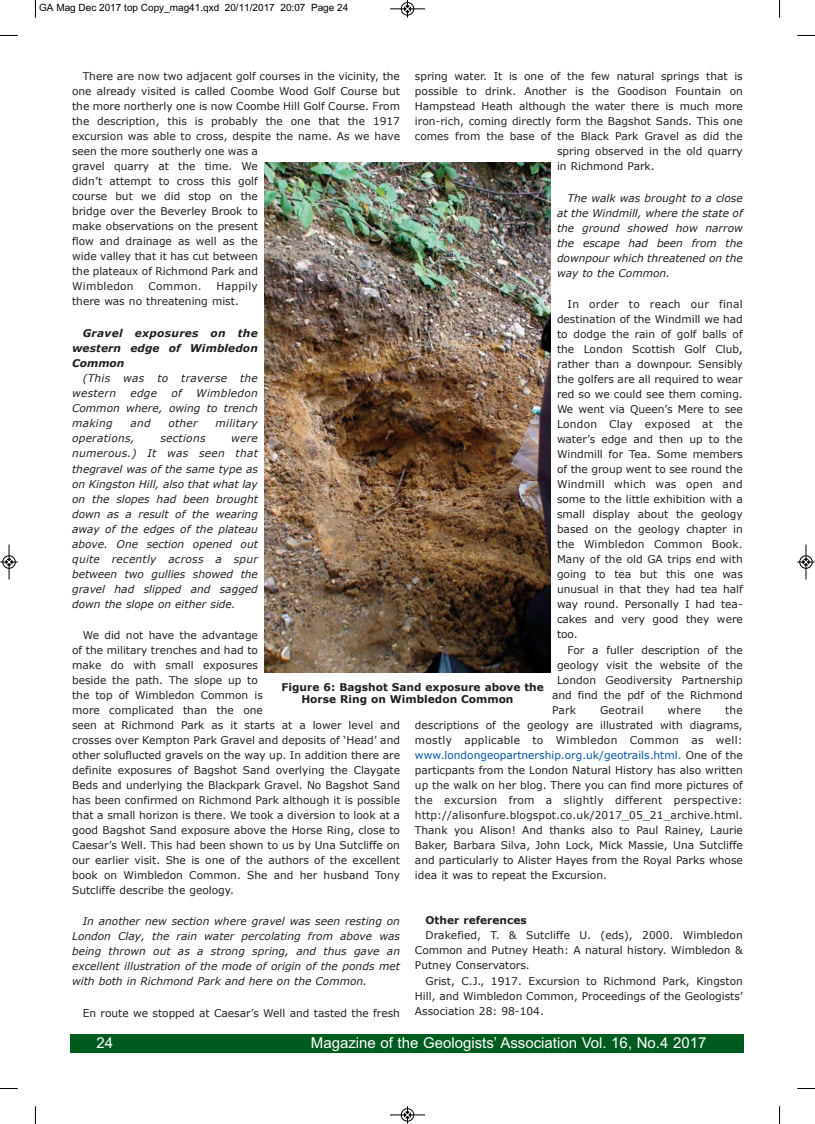
<style>
.page{position:relative;width:815px;height:1124px;background:#fff}
.page>*{position:absolute;margin:0;border:0;box-sizing:border-box;transform-origin:0 0}
.t1{font:15px "Arial";color:#fff}
.t2{font:10.62px/15px "Verdana";color:#231f20;text-align:justify}
.t3{font:italic 10.62px/15px "Verdana";color:#231f20;text-align:justify}
.t4{font:700 10.62px/12.5px "Verdana";color:#231f20}
.t5{font:italic 10.62px/15px "Verdana";letter-spacing:.025em;color:#231f20}
.t6{font:italic 700 10.62px/15px "Verdana";letter-spacing:.01em;color:#231f20;text-align:justify}
.t7{font:10.62px "Verdana";letter-spacing:.025em;color:#231f20}
.t8{font:10px "Arial";color:#000}
.s1{color:#0355a6}
</style>
<div class="page">
<div style="left:71px;top:1034px;width:673px;height:18px;background:#005b1f"></div>
<img style="left:264px;top:162px;width:287px;height:510px">
<svg style="left:35px;top:0;width:1px;height:18px"></svg>
<svg style="left:0;top:35px;width:18px;height:1px"></svg>
<svg style="left:779px;top:0;width:1px;height:18px"></svg>
<svg style="left:797px;top:35px;width:18px;height:1px"></svg>
<svg style="left:35px;top:1106px;width:1px;height:17px"></svg>
<svg style="left:0;top:1088px;width:18px;height:1px"></svg>
<svg style="left:779px;top:1106px;width:1px;height:17px"></svg>
<svg style="left:797px;top:1088px;width:18px;height:1px"></svg>
<div style="left:401px;top:2px;width:13px;height:14px;border:1px solid #fff;border-radius:50%"></div>
<hr style="left:390px;top:9px;width:35px;height:1px;background:#000">
<div style="left:401px;top:2px;width:13px;height:13px;border:1px solid #000;border-radius:50%"></div>
<svg style="left:404px;top:0;width:7px;height:18px"></svg>
<hr style="left:390px;top:1114px;width:35px;height:1px;background:#000">
<div style="left:401px;top:1108px;width:13px;height:13px;border:1px solid #000;border-radius:50%"></div>
<svg style="left:404px;top:1106px;width:7px;height:17px"></svg>
<div style="left:2px;top:555px;width:14px;height:13px;border:1px solid #fff;border-radius:50%"></div>
<hr style="left:9px;top:544px;width:1px;height:35px;background:#000">
<div style="left:3px;top:555px;width:12px;height:13px;border:1px solid #000;border-radius:50%"></div>
<svg style="left:0;top:558px;width:18px;height:7px"></svg>
<div style="left:799px;top:555px;width:14px;height:13px;border:1px solid #fff;border-radius:50%"></div>
<hr style="left:806px;top:544px;width:1px;height:35px;background:#000">
<div style="left:800px;top:555px;width:12px;height:13px;border:1px solid #000;border-radius:50%"></div>
<svg style="left:797px;top:558px;width:18px;height:7px"></svg>
<p class="t8" style="left:39px;top:2px;width:311px">GA Mag Dec 2017 top Copy_mag41.qxd 20/11/2017 20:07 Page 24</p>
<p class="t2" style="left:72px;top:69px;width:329px;text-align:left;text-indent:11px">There are now two adjacent golf courses in the vicinity, the one already visited is called Coombe Wood Golf Course but the more northerly one is now Coombe Hill Golf Course. From the description, this is probably the one that the 1917 excursion was able to cross, despite the name. As we have seen the more southerly one was a<br>gravel quarry at the time. We<br>didn’t attempt to cross this golf<br>course but we did stop on the<br>bridge over the Beverley Brook to<br>make observations on the present<br>flow and drainage as well as the<br>wide valley that it has cut between<br>the plateaux of Richmond Park and<br>Wimbledon</p>
<p class="t2" style="left:415px;top:69px;width:329px">spring water. It is one of the few natural springs that is</p>
<p class="t2" style="left:415px;top:84px;width:329px">possible to drink. Another is the Goodison Fountain on</p>
<p class="t2" style="left:415px;top:99px;width:329px">Hampstead Heath although the water there is much more</p>
<p class="t2" style="left:415px;top:114px;width:329px">iron-rich, coming directly form the Bagshot Sands. This one</p>
<p class="t2" style="left:415px;top:129px;width:329px">comes from the base of the Black Park Gravel as did the</p>
<p class="t2" style="left:557px;top:144px;width:187px">spring observed in the old quarry</p>
<p class="t2" style="left:557px;top:159px;width:99px">in Richmond Park.</p>
<p class="t3" style="left:557px;top:190px;width:187px;text-indent:11px">The walk was brought to a close at the Windmill, where the state of the ground showed how narrow the escape had been from the downpour which threatened on the way to the Common.</p>
<p class="t2" style="left:557px;top:296px;width:187px;text-indent:11px">In order to reach our final destination of the Windmill we had to dodge the rain of golf balls of the London Scottish Golf Club, rather than a downpour. Sensibly the golfers are all required to wear red so we could see them coming.<br>We went via Queen’s Mere to see London Clay exposed at the water’s edge and then up to the Windmill for Tea. Some members of the group went to see round the Windmill which was open and some to the little exhibition with a small display about the geology based on the geology chapter in the Wimbledon Common Book.<br>Many of the old GA trips end with going to tea but this one was unusual in that they had tea half way round. Personally I had tea&shy;cakes and very good they were too.</p>
<p class="t2" style="left:568px;top:642px;width:177px">For a fuller description of the</p>
<p class="t2" style="left:557px;top:657px;width:187px">geology visit the website of the</p>
<p class="t2" style="left:557px;top:672px;width:187px">London Geodiversity Partnership</p>
<p class="t2" style="left:552px;top:687px;width:192px">and find the pdf of the Richmond</p>
<p class="t2" style="left:552px;top:702px;width:26px">Park</p>
<p class="t7" style="left:600px;top:703px;width:45px">Geotrail</p>
<p class="t2" style="left:667px;top:702px;width:35px">where</p>
<p class="t2" style="left:72px;top:279px;width:187px;text-indent:144px">Happily there was no threatening mist.</p>
<p class="t6" style="left:72px;top:325px;width:187px;text-indent:11px">Gravel exposures on the western edge of Wimbledon Common</p>
<p class="t5" style="left:72px;top:370px;width:187px;text-indent:11px">(This was to traverse the western</p>
<p class="t2" style="left:149px;top:279px;width:55px">Common.</p>
<p class="t3" style="left:130px;top:385px;width:28px">edge</p>
<p class="t3" style="left:171px;top:385px;width:12px">of</p>
<p class="t3" style="left:72px;top:385px;width:187px;text-indent:124px">Wimbledon Common where, owing to trench making</p>
<p class="t3" style="left:130px;top:415px;width:22px">and</p>
<p class="t3" style="left:168px;top:415px;width:31px">other</p>
<p class="t5" style="left:216px;top:415px;width:44px">military</p>
<p class="t5" style="left:72px;top:430px;width:64px">operations,</p>
<p class="t5" style="left:160px;top:430px;width:47px">sections</p>
<p class="t3" style="left:72px;top:430px;width:187px;text-indent:159px">were numerous.) It was seen that thegravel was of the same type as on Kingston Hill, also that what lay on the slopes had been brought down as a result of the wearing away of the edges of the plateau above. One section opened out quite recently across a spur between two gullies showed the gravel had slipped and sagged down the slope on either side.</p>
<p class="t2" style="left:72px;top:627px;width:329px;text-align:left;text-indent:11px">We did not have the advantage<br>of the military trenches and had to<br>make do with small exposures<br>beside the path. The slope up to<br>the top of Wimbledon Common is<br>more complicated than the one<br>seen at Richmond Park as it starts at a lower level and crosses over Kempton Park Gravel and deposits of ‘Head’ and other soluflucted gravels on the way up. In addition there are definite exposures of Bagshot Sand overlying the Claygate Beds and underlying the Blackpark Gravel. No Bagshot Sand has been confirmed on Richmond Park although it is possible that a small horizon is there. We took a diversion to look at a good Bagshot Sand exposure above the Horse Ring, close to Caesar’s Well. This had been shown to us by Una Sutcliffe on our earlier visit. She is one of the authors of the excellent book on Wimbledon Common. She and her husband Tony Sutcliffe describe the geology.</p>
<p class="t3" style="left:72px;top:913px;width:329px;text-indent:11px">In another new section where gravel was seen resting on London Clay, the rain water percolating from above was being thrown out as a strong spring, and thus gave an excellent illustration of the mode of origin of the ponds met with both in Richmond Park and here on the Common.</p>
<p class="t2" style="left:83px;top:1004px;width:319px">En route we stopped at Caesar’s Well and tasted the fresh</p>
<p class="t4" style="left:301px;top:680px;width:244px;text-indent:-20px">Figure 6: Bagshot Sand exposure above the<br>Horse Ring on Wimbledon Common</p>
<p class="t2" style="left:415px;top:702px;width:329px;text-indent:310px">the descriptions of the geology are illustrated with diagrams, mostly applicable to Wimbledon Common as well: <span class="s1">www.londongeopartnership.org.uk/geotrails.html.</span> One of the particpants from the London Natural History has also written up the walk on her blog. There you can find more pictures of the excursion from a slightly different perspective: http://alisonfure.blogspot.co.uk/2017_05_21_archive.html.<br>Thank you Alison! And thanks also to Paul Rainey, Laurie Baker, Barbara Silva, John Lock, Mick Massie, Una Sutcliffe and particularly to Alister Hayes from the Royal Parks whose idea it was to repeat the Excursion.</p>
<p class="t4" style="left:426px;top:913px;width:103px">Other references</p>
<p class="t2" style="left:415px;top:927px;width:329px;text-indent:11px">Drakefied, T. &amp; Sutcliffe U. (eds), 2000. Wimbledon Common and Putney Heath: A natural history. Wimbledon &amp; Putney Conservators.</p>
<p class="t2" style="left:415px;top:973px;width:329px;text-indent:11px">Grist, C.J., 1917. Excursion to Richmond Park, Kingston Hill, and Wimbledon Common, Proceedings of the Geologists’ Association 28: 98-104.</p>
<h1 class="t1" style="left:96px;top:1033px;width:18px">24</h1>
<h1 class="t1" style="left:311px;top:1033px;width:397px">Magazine of the Geologists’ Association Vol. 16, No.4 2017</h1>
</div>
